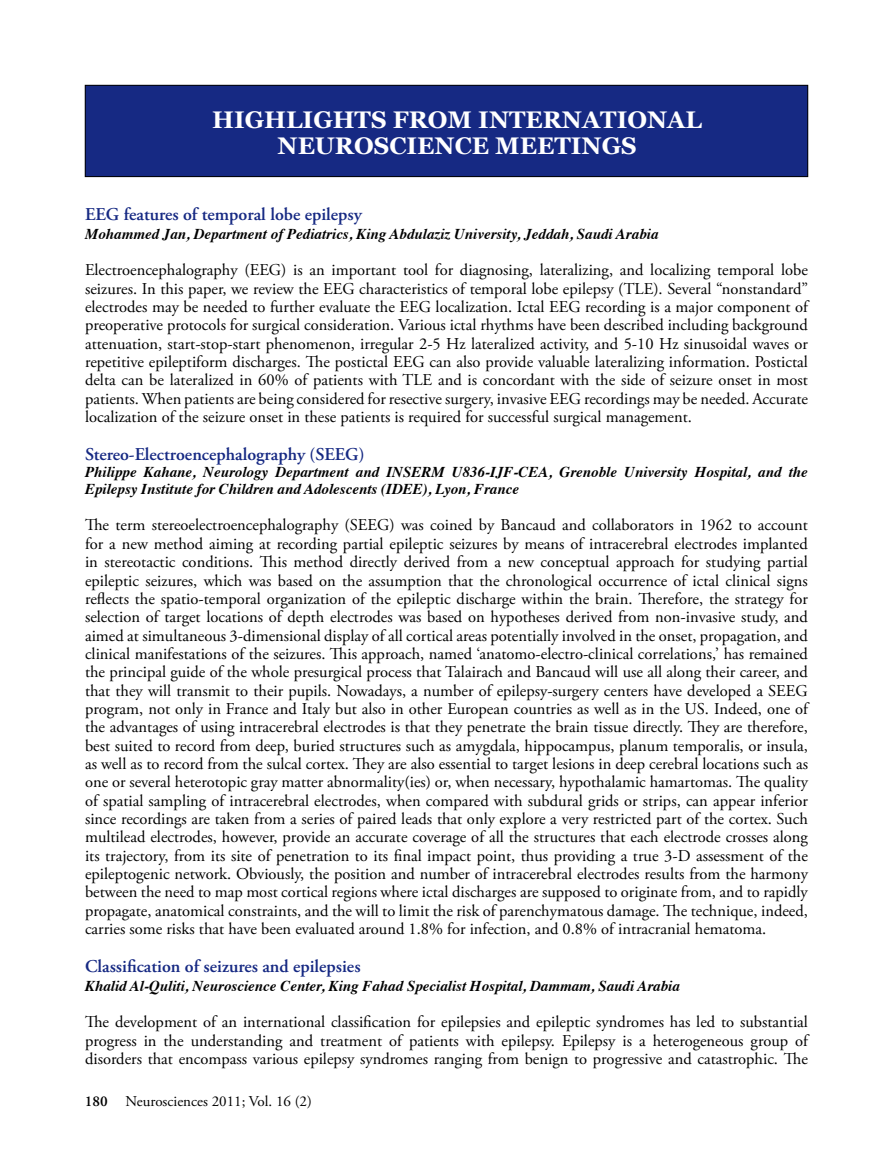
<style>
.page{position:relative;width:893px;height:1149px;background:#fff}
.page>*{position:absolute;margin:0;border:0;box-sizing:border-box;transform-origin:0 0}
.t1{font:700 24px/25.5px "Georgia";color:#fff;text-align:center}
.t2{font:600 18px "Adobe Garamond Pro";color:#162983}
.t3{font:16.5px/18.3px "Adobe Garamond Pro";color:#000;text-align:justify}
.t4{font:italic 700 15px/16.8px "Times";color:#000}
.t5{font:15px "Adobe Garamond Pro";color:#000}
.s1{font-weight:600}
</style>
<div class="page">
<div style="left:85px;top:85px;width:723px;height:91px;background:#162983"></div>
<div style="left:85px;top:85px;width:723px;height:92px;border:1px solid #000"></div>
<h1 class="t1" style="left:212px;top:107px;width:491px">HIGHLIGHTS FROM INTERNATIONAL<br>NEUROSCIENCE MEETINGS</h1>
<p class="t2" style="left:85px;top:204px;width:278px">EEG features of temporal lobe epilepsy</p>
<p class="t4" style="left:85px;top:224px;width:575px">Mohammed Jan, Department of Pediatrics, King Abdulaziz University, Jeddah, Saudi Arabia</p>
<p class="t3" style="left:85px;top:261px;width:724px">Electroencephalography (EEG) is an important tool for diagnosing, lateralizing, and localizing temporal lobe seizures. In this paper, we review the EEG characteristics of temporal lobe epilepsy (TLE). Several “nonstandard” electrodes may be needed to further evaluate the EEG localization. Ictal EEG recording is a major component of preoperative protocols for surgical consideration. Various ictal rhythms have been described including background attenuation, start-stop-start phenomenon, irregular 2-5 Hz lateralized activity, and 5-10 Hz sinusoidal waves or repetitive epileptiform discharges. The postictal EEG can also provide valuable lateralizing information. Postictal delta can be lateralized in 60% of patients with TLE and is concordant with the side of seizure onset in most patients. When patients are being considered for resective surgery, invasive EEG recordings may be needed. Accurate localization of the seizure onset in these patients is required for successful surgical management.</p>
<p class="t2" style="left:85px;top:444px;width:281px">Stereo-Electroencephalography (SEEG)</p>
<p class="t4" style="left:85px;top:462px;width:724px">Philippe Kahane, Neurology Department and INSERM U836-IJF-CEA, Grenoble University Hospital, and the<br>Epilepsy Institute for Children and Adolescents (IDEE), Lyon, France</p>
<p class="t3" style="left:85px;top:516px;width:724px">The term stereoelectroencephalography (SEEG) was coined by Bancaud and collaborators in 1962 to account for a new method aiming at recording partial epileptic seizures by means of intracerebral electrodes implanted in stereotactic conditions. This method directly derived from a new conceptual approach for studying partial epileptic seizures, which was based on the assumption that the chronological occurrence of ictal clinical signs reflects the spatio-temporal organization of the epileptic discharge within the brain. Therefore, the strategy for selection of target locations of depth electrodes was based on hypotheses derived from non-invasive study, and aimed at simultaneous 3-dimensional display of all cortical areas potentially involved in the onset, propagation, and clinical manifestations of the seizures. This approach, named ‘anatomo-electro-clinical correlations,’ has remained the principal guide of the whole presurgical process that Talairach and Bancaud will use all along their career, and that they will transmit to their pupils. Nowadays, a number of epilepsy-surgery centers have developed a SEEG program, not only in France and Italy but also in other European countries as well as in the US. Indeed, one of the advantages of using intracerebral electrodes is that they penetrate the brain tissue directly. They are therefore, best suited to record from deep, buried structures such as amygdala, hippocampus, planum temporalis, or insula, as well as to record from the sulcal cortex. They are also essential to target lesions in deep cerebral locations such as one or several heterotopic gray matter abnormality(ies) or, when necessary, hypothalamic hamartomas. The quality of spatial sampling of intracerebral electrodes, when compared with subdural grids or strips, can appear inferior since recordings are taken from a series of paired leads that only explore a very restricted part of the cortex. Such multilead electrodes, however, provide an accurate coverage of all the structures that each electrode crosses along its trajectory, from its site of penetration to its final impact point, thus providing a true 3-D assessment of the epileptogenic network. Obviously, the position and number of intracerebral electrodes results from the harmony between the need to map most cortical regions where ictal discharges are supposed to originate from, and to rapidly propagate, anatomical constraints, and the will to limit the risk of parenchymatous damage. The technique, indeed, carries some risks that have been evaluated around 1.8% for infection, and 0.8% of intracranial hematoma.</p>
<p class="t2" style="left:85px;top:955px;width:277px">Classification of seizures and epilepsies</p>
<p class="t4" style="left:85px;top:975px;width:596px">Khalid Al-Quliti, Neuroscience Center, King Fahad Specialist Hospital, Dammam, Saudi Arabia</p>
<p class="t3" style="left:85px;top:1013px;width:724px">The development of an international classification for epilepsies and epileptic syndromes has led to substantial progress in the understanding and treatment of patients with epilepsy. Epilepsy is a heterogeneous group of disorders that encompass various epilepsy syndromes ranging from benign to progressive and catastrophic. The</p>
<p class="t5" style="left:85px;top:1091px;width:229px"><span class="s1">180</span> Neurosciences 2011; Vol. 16 (2)</p>
</div>
